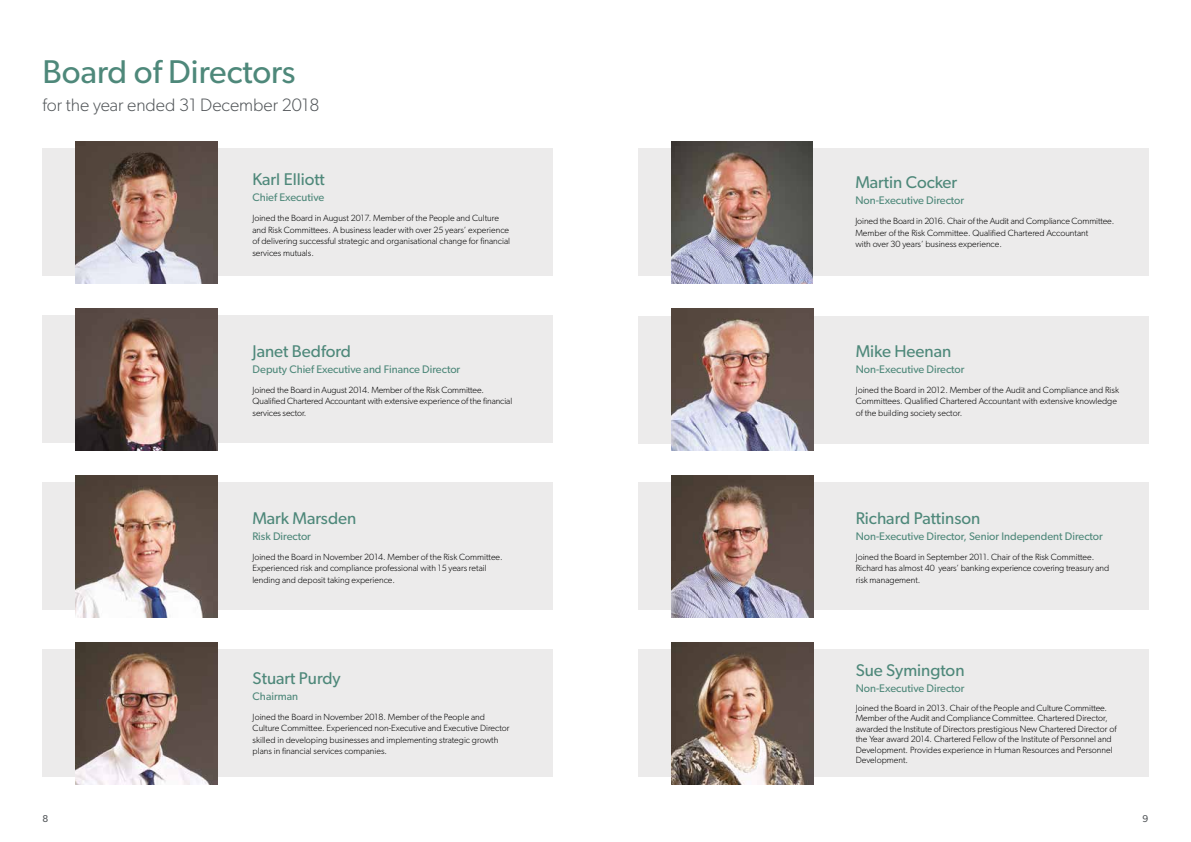
<style>
.page{position:relative;width:1191px;height:842px;background:#fff}
.page>*{position:absolute;margin:0;border:0;box-sizing:border-box;transform-origin:0 0}
.t1{font:33px "Gibson";color:#4e887a}
.t2{font:300 18px "Gibson";color:#53575a}
.t3{font:17px "Gibson";color:#4e887a}
.t4{font:11px "Gibson";color:#4e887a}
.t5{font:10px "Gibson";color:#53575a}
.t6{font:300 9px/11.5px "Gibson";color:#000}
</style>
<div class="page">
<div style="left:638px;top:149px;width:510px;height:127px;background:#ecebeb"></div>
<div style="left:638px;top:482px;width:510px;height:128px;background:#ecebeb"></div>
<div style="left:638px;top:649px;width:510px;height:128px;background:#ecebeb"></div>
<div style="left:638px;top:316px;width:510px;height:127px;background:#ecebeb"></div>
<div style="left:43px;top:482px;width:510px;height:128px;background:#ecebeb"></div>
<img style="left:671px;top:142px;width:142px;height:141px">
<img style="left:75px;top:475px;width:142px;height:142px">
<div style="left:43px;top:149px;width:510px;height:127px;background:#ecebeb"></div>
<img style="left:75px;top:142px;width:142px;height:141px">
<img style="left:671px;top:642px;width:142px;height:142px">
<img style="left:671px;top:475px;width:142px;height:142px">
<img style="left:671px;top:309px;width:142px;height:141px">
<div style="left:43px;top:649px;width:510px;height:128px;background:#ecebeb"></div>
<img style="left:76px;top:642px;width:142px;height:142px">
<div style="left:43px;top:316px;width:510px;height:127px;background:#ecebeb"></div>
<img style="left:76px;top:309px;width:142px;height:141px">
<h1 class="t1" style="left:43px;top:52px;width:254px">Board of Directors</h1>
<h2 class="t2" style="left:43px;top:94px;width:278px">for the year ended 31 December 2018</h2>
<h3 class="t3" style="left:252px;top:169px;width:74px">Karl Elliott</h3>
<p class="t4" style="left:252px;top:191px;width:74px">Chief Executive</p>
<p class="t6" style="left:252px;top:212px;width:259px">Joined the Board in August 2017. Member of the People and Culture and Risk Committees. A business leader with over 25 years’ experience of delivering successful strategic and organisational change for financial services mutuals.</p>
<h3 class="t3" style="left:253px;top:341px;width:100px">Janet Bedford</h3>
<p class="t4" style="left:253px;top:362px;width:209px">Deputy Chief Executive and Finance Director</p>
<p class="t6" style="left:253px;top:384px;width:261px">Joined the Board in August 2014. Member of the Risk Committee.<br>Qualified Chartered Accountant with extensive experience of the financial services sector.</p>
<h3 class="t3" style="left:252px;top:508px;width:105px">Mark Marsden</h3>
<p class="t4" style="left:252px;top:529px;width:60px">Risk Director</p>
<p class="t6" style="left:252px;top:551px;width:252px">Joined the Board in November 2014. Member of the Risk Committee.<br>Experienced risk and compliance professional with 15 years retail lending and deposit taking experience.</p>
<h3 class="t3" style="left:253px;top:668px;width:90px">Stuart Purdy</h3>
<p class="t4" style="left:253px;top:689px;width:47px">Chairman</p>
<p class="t6" style="left:253px;top:711px;width:258px">Joined the Board in November 2018. Member of the People and Culture Committee. Experienced non-Executive and Executive Director skilled in developing businesses and implementing strategic growth plans in financial services companies.</p>
<h3 class="t3" style="left:855px;top:172px;width:103px">Martin Cocker</h3>
<p class="t4" style="left:855px;top:194px;width:110px">Non-Executive Director</p>
<p class="t6" style="left:855px;top:215px;width:260px">Joined the Board in 2016. Chair of the Audit and Compliance Committee.<br>Member of the Risk Committee. Qualified Chartered Accountant<br>with over 30 years’ business experience.</p>
<h3 class="t3" style="left:855px;top:341px;width:97px">Mike Heenan</h3>
<p class="t4" style="left:855px;top:362px;width:110px">Non-Executive Director</p>
<p class="t6" style="left:855px;top:384px;width:265px">Joined the Board in 2012. Member of the Audit and Compliance and Risk<br>Committees. Qualified Chartered Accountant with extensive knowledge of the building society sector.</p>
<h3 class="t3" style="left:855px;top:508px;width:126px">Richard Pattinson</h3>
<p class="t4" style="left:855px;top:529px;width:249px">Non-Executive Director, Senior Independent Director</p>
<p class="t6" style="left:855px;top:551px;width:255px">Joined the Board in September 2011. Chair of the Risk Committee.<br>Richard has almost 40 years’ banking experience covering treasury and risk management.</p>
<h3 class="t3" style="left:855px;top:659px;width:110px">Sue Symington</h3>
<p class="t4" style="left:855px;top:681px;width:110px">Non-Executive Director</p>
<p class="t6" style="left:855px;top:702px;width:262px;line-height:10.5px">Joined the Board in 2013. Chair of the People and Culture Committee.<br>Member of the Audit and Compliance Committee. Chartered Director, awarded the Institute of Directors prestigious New Chartered Director of the Year award 2014. Chartered Fellow of the Institute of Personnel and Development. Provides experience in Human Resources and Personnel Development.</p>
<p class="t5" style="left:43px;top:812px;width:7px">8</p>
<p class="t5" style="left:1142px;top:812px;width:7px">9</p>
</div>
